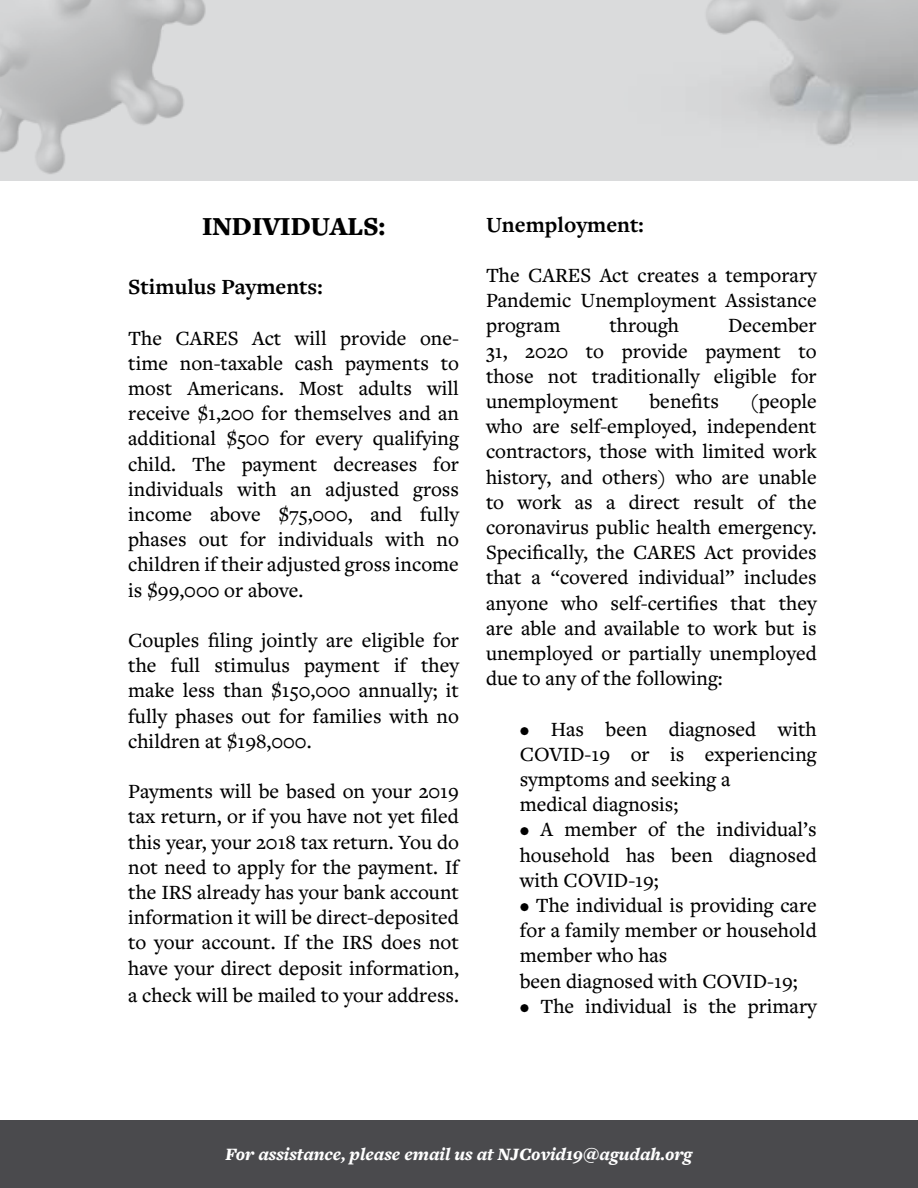
<style>
.page{position:relative;width:918px;height:1188px;background:#fff}
.page>*{position:absolute;margin:0;border:0;box-sizing:border-box;transform-origin:0 0}
.t1{font:900 27px "Freight Text Pro";color:#000}
.t2{font:700 22.5px "Freight Text Pro";color:#000}
.t3{font:500 21px/25.2px "Freight Text Pro";color:#000;text-align:justify}
.t4{font:italic 900 18px "Freight Text Pro";color:#fff}
</style>
<div class="page">
<div style="left:0;top:1120px;width:918px;height:68px;background:#4a4a4d"></div>
<svg style="left:0;top:0;width:918px;height:181px;background:#d2d3d4"></svg>
<p class="t1" style="left:202px;top:208px;width:184px">INDIVIDUALS:</p>
<p class="t2" style="left:128px;top:272px;width:196px">Stimulus Payments:</p>
<p class="t3" style="left:128px;top:325px;width:332px">The CARES Act will provide one&shy;time non-taxable cash payments to most Americans. Most adults will receive $1,200 for themselves and an additional $500 for every qualifying child. The payment decreases for individuals with an adjusted gross income above $75,000, and fully phases out for individuals with no children if their adjusted gross income is $99,000 or above.</p>
<p class="t3" style="left:128px;top:627px;width:332px">Couples filing jointly are eligible for the full stimulus payment if they make less than $150,000 annually; it fully phases out for families with no children at $198,000.</p>
<p class="t3" style="left:128px;top:778px;width:332px">Payments will be based on your 2019 tax return, or if you have not yet filed this year, your 2018 tax return. You do not need to apply for the payment. If the IRS already has your bank account information it will be direct-deposited to your account. If the IRS does not have your direct deposit information, a check will be mailed to your address.</p>
<p class="t2" style="left:486px;top:209px;width:159px">Unemployment:</p>
<p class="t3" style="left:486px;top:262px;width:332px">The CARES Act creates a temporary Pandemic Unemployment Assistance program</p>
<p class="t3" style="left:486px;top:312px;width:332px;text-indent:242px">December 31, 2020 to provide payment to those not traditionally eligible for unemployment</p>
<p class="t3" style="left:609px;top:312px;width:71px">through</p>
<p class="t3" style="left:486px;top:388px;width:332px;text-indent:264px">(people who are self-employed, independent contractors, those with limited work history, and others) who are unable to work as a direct result of the coronavirus public health emergency.<br>Specifically, the CARES Act provides that a “covered individual” includes anyone who self-certifies that they are able and available to work but is unemployed or partially unemployed due to any of the following:</p>
<p class="t3" style="left:520px;top:716px;width:299px;text-align:left">• Has been diagnosed with<br>COVID-19 or is experiencing symptoms and seeking a<br>medical diagnosis;</p>
<p class="t3" style="left:520px;top:816px;width:298px">• A member of the individual’s household has been diagnosed with COVID-19;</p>
<p class="t3" style="left:520px;top:892px;width:299px;text-align:left">• The individual is providing care for a family member or household member who has<br>been diagnosed with COVID-19;</p>
<p class="t3" style="left:520px;top:993px;width:299px">• The individual is the primary</p>
<p class="t3" style="left:650px;top:388px;width:71px">benefits</p>
<p class="t4" style="left:225px;top:1142px;width:469px">For assistance, please email us at NJCovid19@agudah.org</p>
</div>
